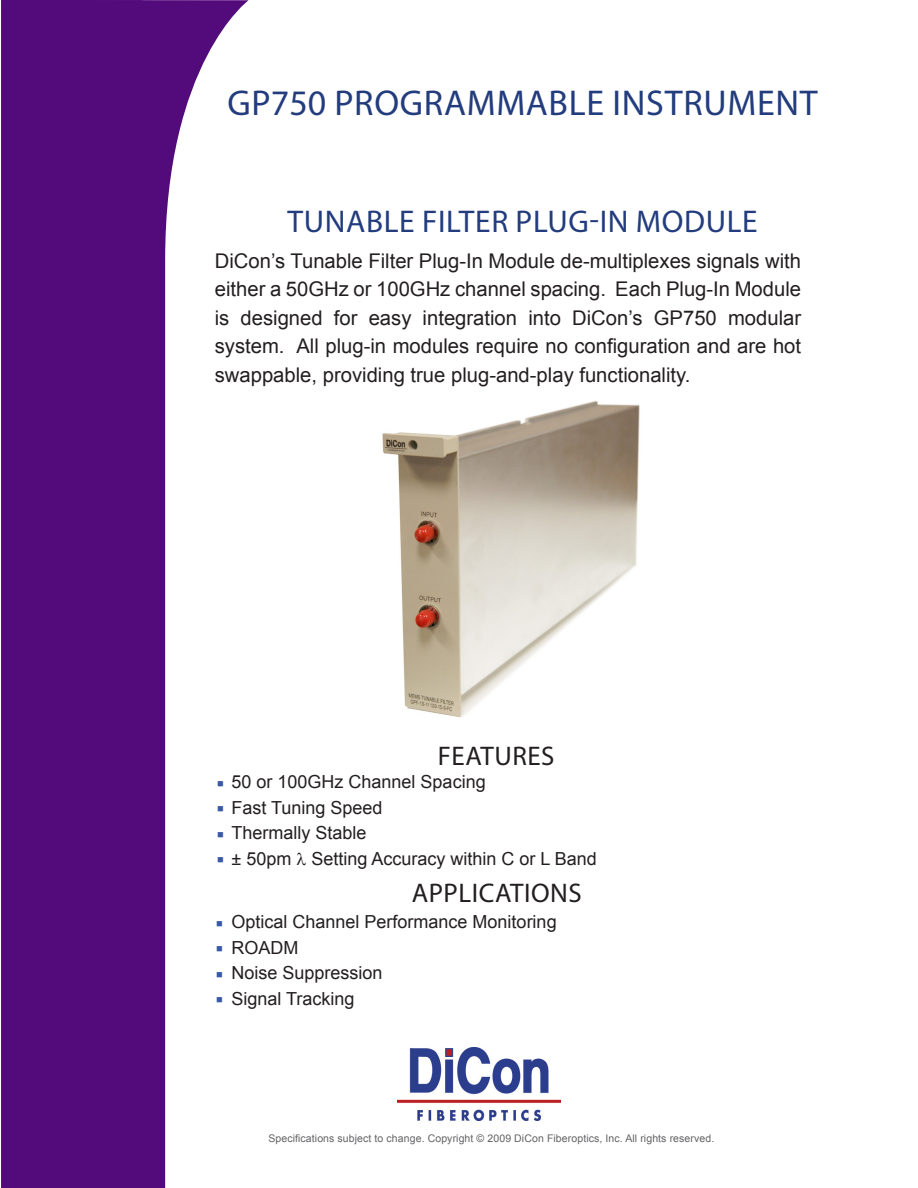
<style>
.page{position:relative;width:918px;height:1188px;background:#fff}
.page>*{position:absolute;margin:0;border:0;box-sizing:border-box;transform-origin:0 0}
.t1{font:36px "Myriad Pro";letter-spacing:.02em;color:#223c7d}
.t2{font:31.5px "Myriad Pro";letter-spacing:.02em;color:#223c7d}
.t3{font:27px "Myriad Pro";letter-spacing:.02em;color:#231f20}
.t4{font:20.25px/28.5px "Arial";color:#231f20;text-align:justify}
.t5{font:18px "Arial";color:#231f20}
.t6{font:10.5px "Arial";letter-spacing:.01em;color:#636366}
.t7{font:9px "Wingdings";color:#3859a7}
</style>
<div class="page">
<img style="left:382px;top:401px;width:258px;height:316px">
<svg style="left:1px;top:0;width:248px;height:1188px;fill:#530a7b"></svg>
<img style="left:397px;top:1048px;width:164px;height:72px">
<p class="t1" style="left:228px;top:81px;width:592px">GP750 PROGRAMMABLE INSTRUMENT</p>
<p class="t2" style="left:288px;top:202px;width:472px">TUNABLE FILTER PLUG-IN MODULE</p>
<p class="t4" style="left:215px;top:246px;width:588px">DiCon’s Tunable Filter Plug-In Module de-multiplexes signals with either a 50GHz or 100GHz channel spacing. Each Plug-In Module is designed for easy integration into DiCon’s GP750 modular system. All plug-in modules require no configuration and are hot swappable, providing true plug-and-play functionality.</p>
<p class="t7" style="left:217px;top:779px;width:8px">■</p>
<p class="t7" style="left:217px;top:804px;width:8px">■</p>
<p class="t7" style="left:217px;top:830px;width:8px">■</p>
<p class="t7" style="left:217px;top:855px;width:8px">■</p>
<p class="t7" style="left:216px;top:919px;width:8px">■</p>
<p class="t7" style="left:216px;top:944px;width:8px">■</p>
<p class="t7" style="left:216px;top:970px;width:8px">■</p>
<p class="t7" style="left:216px;top:995px;width:8px">■</p>
<p class="t3" style="left:438px;top:739px;width:118px">FEATURES</p>
<p class="t5" style="left:232px;top:770px;width:256px">50 or 100GHz Channel Spacing</p>
<p class="t5" style="left:232px;top:796px;width:153px">Fast Tuning Speed</p>
<p class="t5" style="left:232px;top:821px;width:137px">Thermally Stable</p>
<p class="t5" style="left:232px;top:847px;width:367px">± 50pm ● Setting Accuracy within C or L Band</p>
<p class="t3" style="left:412px;top:877px;width:172px">APPLICATIONS</p>
<p class="t5" style="left:232px;top:910px;width:327px">Optical Channel Performance Monitoring</p>
<p class="t5" style="left:232px;top:936px;width:68px">ROADM</p>
<p class="t5" style="left:232px;top:961px;width:153px">Noise Suppression</p>
<p class="t5" style="left:232px;top:987px;width:125px">Signal Tracking</p>
<p class="t6" style="left:268px;top:1131px;width:447px">Specifications subject to change. Copyright © 2009 DiCon Fiberoptics, Inc. All rights reserved.</p>
</div>
